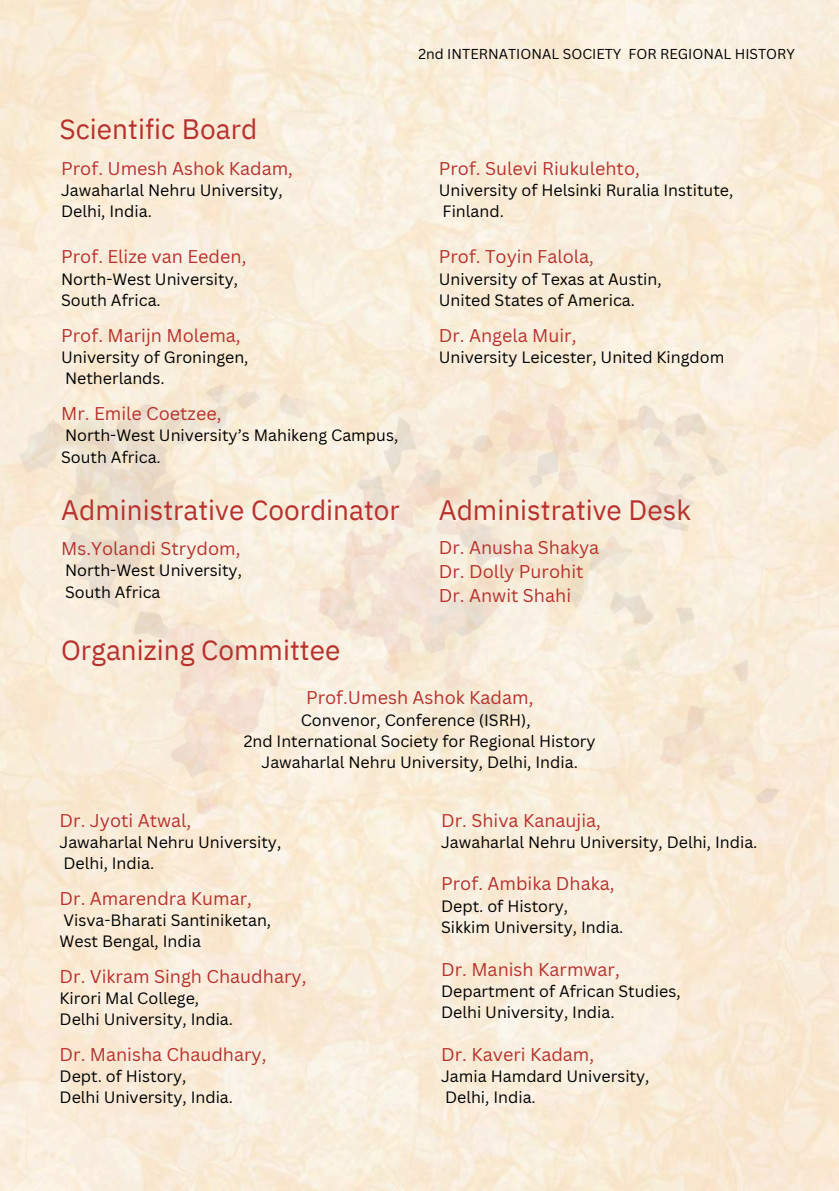
<style>
.page{position:relative;width:839px;height:1191px;background:#fff}
.page>*{position:absolute;margin:0;border:0;box-sizing:border-box;transform-origin:0 0}
.t1{font:28px "IBM Plex Sans";color:#b7322f}
.t2{font:18px/24px "Canva Sans";color:#b7322f}
.t3{font:16px/21.4px "Canva Sans";color:#000}
.t4{font:14px "Canva Sans";color:#000}
</style>
<div class="page">
<p class="t4" style="left:418px;top:44px;width:378px">2nd INTERNATIONAL SOCIETY FOR REGIONAL HISTORY</p>
<h1 class="t1" style="left:60px;top:110px;width:199px">Scientific Board</h1>
<p class="t2" style="left:61px;top:156px;width:233px">Prof. Umesh Ashok Kadam,</p>
<p class="t3" style="left:61px;top:179px;width:223px">Jawaharlal Nehru University,<br>Delhi, India.</p>
<p class="t2" style="left:61px;top:244px;width:187px">Prof. Elize van Eeden,</p>
<p class="t3" style="left:61px;top:268px;width:178px">North-West University,<br>South Africa.</p>
<p class="t2" style="left:61px;top:323px;width:181px">Prof. Marijn Molema,</p>
<p class="t3" style="left:61px;top:346px;width:189px">University of Groningen,<br>Netherlands.</p>
<p class="t2" style="left:61px;top:401px;width:162px">Mr. Emile Coetzee,</p>
<p class="t3" style="left:61px;top:424px;width:338px">North-West University’s Mahikeng Campus,<br>South Africa.</p>
<h1 class="t1" style="left:61px;top:491px;width:340px">Administrative Coordinator</h1>
<p class="t2" style="left:61px;top:536px;width:181px">Ms.Yolandi Strydom,</p>
<p class="t3" style="left:65px;top:560px;width:178px">North-West University,<br>South Africa</p>
<h1 class="t1" style="left:61px;top:631px;width:281px">Organizing Committee</h1>
<p class="t2" style="left:438px;top:156px;width:203px">Prof. Sulevi Riukulehto,</p>
<p class="t3" style="left:438px;top:179px;width:296px">University of Helsinki Ruralia Institute,<br>Finland.</p>
<p class="t2" style="left:438px;top:244px;width:157px">Prof. Toyin Falola,</p>
<p class="t3" style="left:438px;top:268px;width:224px">University of Texas at Austin,<br>United States of America.</p>
<p class="t2" style="left:438px;top:323px;width:139px">Dr. Angela Muir,</p>
<p class="t3" style="left:438px;top:346px;width:287px">University Leicester, United Kingdom</p>
<h1 class="t1" style="left:439px;top:491px;width:254px">Administrative Desk</h1>
<p class="t2" style="left:438px;top:535px;width:162px">Dr. Anusha Shakya<br>Dr. Dolly Purohit<br>Dr. Anwit Shahi</p>
<p class="t2" style="left:306px;top:685px;width:229px">Prof.Umesh Ashok Kadam,</p>
<p class="t3" style="left:244px;top:709px;width:353px;text-align:center">Convenor, Conference (ISRH),<br>2nd International Society for Regional History<br>Jawaharlal Nehru University, Delhi, India.</p>
<p class="t2" style="left:60px;top:808px;width:133px">Dr. Jyoti Atwal,</p>
<p class="t3" style="left:60px;top:831px;width:223px">Jawaharlal Nehru University,<br>Delhi, India.</p>
<p class="t2" style="left:60px;top:886px;width:194px">Dr. Amarendra Kumar,</p>
<p class="t3" style="left:60px;top:909px;width:213px">Visva-Bharati Santiniketan,<br>West Bengal, India</p>
<p class="t2" style="left:60px;top:964px;width:248px">Dr. Vikram Singh Chaudhary,</p>
<p class="t3" style="left:60px;top:987px;width:175px">Kirori Mal College,<br>Delhi University, India.</p>
<p class="t2" style="left:60px;top:1042px;width:208px">Dr. Manisha Chaudhary,</p>
<p class="t3" style="left:60px;top:1065px;width:175px">Dept. of History,<br>Delhi University, India.</p>
<p class="t2" style="left:441px;top:808px;width:161px">Dr. Shiva Kanaujia,</p>
<p class="t3" style="left:441px;top:831px;width:318px">Jawaharlal Nehru University, Delhi, India.</p>
<p class="t2" style="left:441px;top:871px;width:175px">Prof. Ambika Dhaka,</p>
<p class="t3" style="left:441px;top:895px;width:184px">Dept. of History,<br>Sikkim University, India.</p>
<p class="t2" style="left:441px;top:957px;width:180px">Dr. Manish Karmwar,</p>
<p class="t3" style="left:441px;top:980px;width:241px">Department of African Studies,<br>Delhi University, India.</p>
<p class="t2" style="left:441px;top:1042px;width:155px">Dr. Kaveri Kadam,</p>
<p class="t3" style="left:441px;top:1065px;width:210px">Jamia Hamdard University,<br>Delhi, India.</p>
</div>
